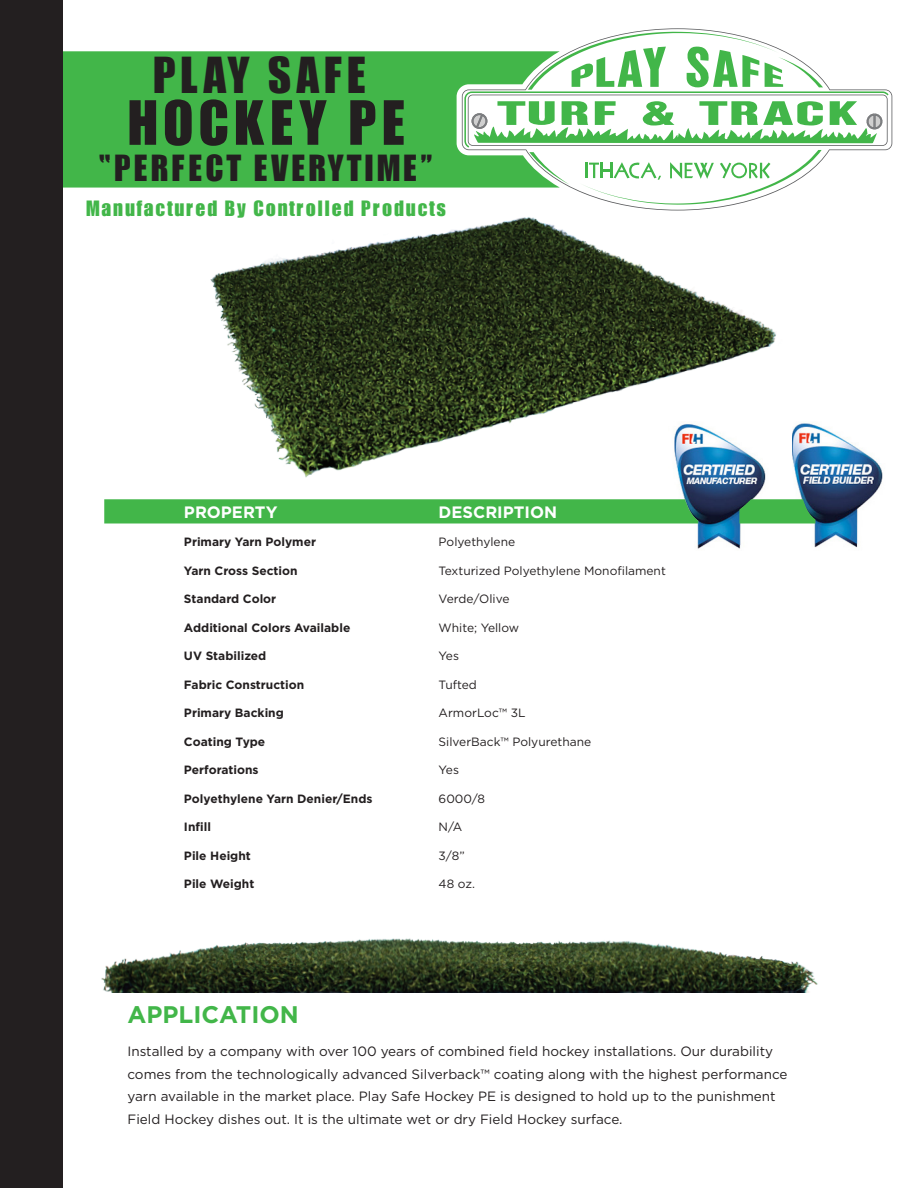
<style>
.page{position:relative;width:918px;height:1188px;background:#fff}
.page>*{position:absolute;margin:0;border:0;box-sizing:border-box;transform-origin:0 0}
.t1{font:52.05px "Figaro";letter-spacing:.1em;color:#231f20}
.t2{font:42.3px "Figaro";letter-spacing:.1em;color:#231f20}
.t3{font:30.75px "Figaro";letter-spacing:.1em;color:#231f20}
.t4{font:700 24px "Gotham";color:#42b649}
.t5{font:18px "Figaro";letter-spacing:.1em;color:#42b649}
.t6{font:700 16.5px "Gotham";color:#fff}
.t7{font:13.5px/22.5px "Gotham";color:#231f20}
.t8{font:700 12px "Gotham";color:#231f20}
.t9{font:12px "Gotham";color:#231f20}
</style>
<div class="page">
<img style="left:810px;top:423px;width:73px;height:125px">
<img style="left:697px;top:534px;width:44px;height:15px">
<svg style="left:104px;top:499px;width:61px;height:25px;background:#48b84f"></svg>
<svg style="left:810px;top:499px;width:5px;height:25px"></svg>
<div style="left:63px;top:51px;width:399px;height:137px;background:#42b649"></div>
<div style="left:0;top:0;width:63px;height:1188px;background:#231f20"></div>
<img style="left:165px;top:141px;width:645px;height:393px">
<img style="left:101px;top:938px;width:717px;height:55px">
<svg style="left:462px;top:28px;width:430px;height:182px"></svg>
<svg style="left:464px;top:32px;width:425px;height:173px"></svg>
<h2 class="t2" style="left:153px;top:42px;width:215px">PLAY SAFE</h2>
<h1 class="t1" style="left:127px;top:82px;width:279px">HOCKEY PE</h1>
<h3 class="t3" style="left:99px;top:144px;width:335px">“PERFECT EVERYTIME”</h3>
<h3 class="t5" style="left:86px;top:195px;width:362px">Manufactured By Controlled Products</h3>
<p class="t6" style="left:184px;top:501px;width:95px">PROPERTY</p>
<p class="t8" style="left:184px;top:534px;width:134px">Primary Yarn Polymer</p>
<p class="t8" style="left:184px;top:562px;width:115px">Yarn Cross Section</p>
<p class="t8" style="left:184px;top:591px;width:94px">Standard Color</p>
<p class="t8" style="left:184px;top:619px;width:168px">Additional Colors Available</p>
<p class="t8" style="left:184px;top:648px;width:84px">UV Stabilized</p>
<p class="t8" style="left:184px;top:676px;width:122px">Fabric Construction</p>
<p class="t8" style="left:184px;top:705px;width:101px">Primary Backing</p>
<p class="t8" style="left:184px;top:733px;width:83px">Coating Type</p>
<p class="t8" style="left:184px;top:762px;width:76px">Perforations</p>
<p class="t8" style="left:184px;top:790px;width:190px">Polyethylene Yarn Denier/Ends</p>
<p class="t8" style="left:184px;top:819px;width:28px">Infill</p>
<p class="t8" style="left:184px;top:847px;width:68px">Pile Height</p>
<p class="t8" style="left:184px;top:876px;width:72px">Pile Weight</p>
<p class="t6" style="left:439px;top:501px;width:120px">DESCRIPTION</p>
<p class="t9" style="left:439px;top:534px;width:78px">Polyethylene</p>
<p class="t9" style="left:439px;top:563px;width:229px">Texturized Polyethylene Monofilament</p>
<p class="t9" style="left:439px;top:591px;width:72px">Verde/Olive</p>
<p class="t9" style="left:439px;top:620px;width:82px">White; Yellow</p>
<p class="t9" style="left:439px;top:648px;width:22px">Yes</p>
<p class="t9" style="left:439px;top:677px;width:40px">Tufted</p>
<p class="t9" style="left:439px;top:705px;width:88px">ArmorLoc™ 3L</p>
<p class="t9" style="left:439px;top:734px;width:154px">SilverBack™ Polyurethane</p>
<p class="t9" style="left:439px;top:762px;width:22px">Yes</p>
<p class="t9" style="left:439px;top:791px;width:48px">6000/8</p>
<p class="t9" style="left:439px;top:819px;width:25px">N/A</p>
<p class="t9" style="left:439px;top:848px;width:28px">3/8”</p>
<p class="t9" style="left:439px;top:876px;width:38px">48 oz.</p>
<h3 class="t4" style="left:127px;top:999px;width:173px">APPLICATION</h3>
<p class="t7" style="left:127px;top:1040px;width:662px">Installed by a company with over 100 years of combined field hockey installations. Our durability comes from the technologically advanced Silverback™ coating along with the highest performance yarn available in the market place. Play Safe Hockey PE is designed to hold up to the punishment Field Hockey dishes out. It is the ultimate wet or dry Field Hockey surface.</p>
</div>
